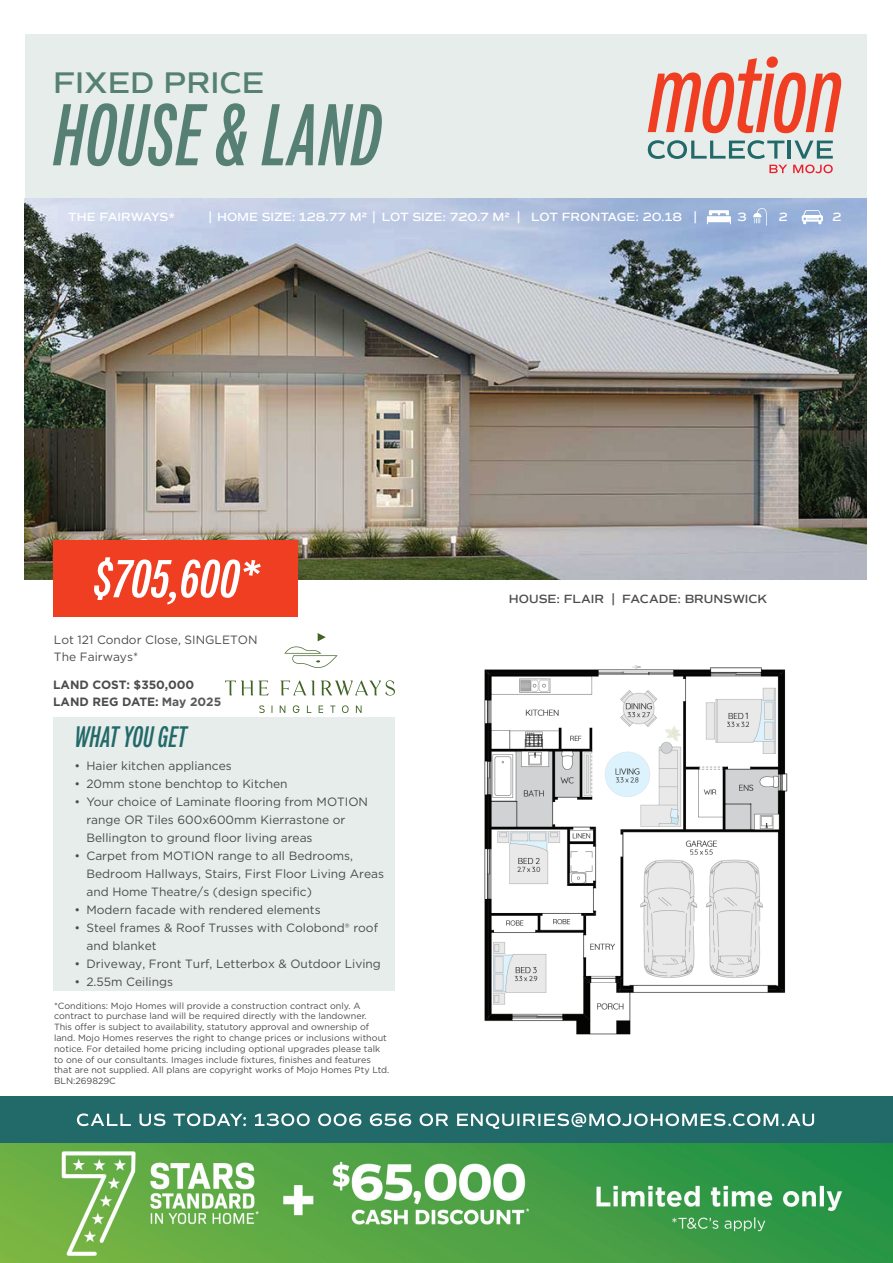
<style>
.page{position:relative;width:893px;height:1263px;background:#fff}
.page>*{position:absolute;margin:0;border:0;box-sizing:border-box;transform-origin:0 0}
.t1{font:italic 700 88.5px "Fairweather";color:#568073}
.t2{font:italic 700 54px "Fairweather";color:#fff;scale:1.1 1}
.t3{font:600 30px "Commuters Sans";color:#568073}
.t4{font:italic 700 30px "Fairweather";color:#226969}
.t5{font:12px/18px "Gotham";color:#4b4c4d}
.t6{font:600 12px "Commuters Sans";color:#fff}
.t7{font:700 12px/16.5px "Gotham";color:#4b4c4d}
.t8{font:600 12px "Commuters Sans";color:#4b4c4d}
.t9{font:9px/10.8px "Gotham";color:#4b4c4d}
.s1{color:#58595b}
</style>
<div class="page">
<img style="left:225px;top:633px;width:169px;height:80px">
<div style="left:53px;top:717px;width:342px;height:274px;background:#e6edeb"></div>
<img style="left:25px;top:198px;width:842px;height:381px">
<img style="left:0;top:1142px;width:893px;height:121px">
<img style="left:484px;top:665px;width:304px;height:370px">
<img style="left:679px;top:272px;width:165px;height:41px">
<div style="left:25px;top:35px;width:842px;height:163px;background:#e6edeb"></div>
<svg style="left:648px;top:56px;width:193px;height:77px"></svg>
<svg style="left:769px;top:165px;width:18px;height:8px"></svg>
<svg style="left:793px;top:165px;width:40px;height:8px"></svg>
<svg style="left:648px;top:140px;width:136px;height:19px"></svg>
<hr style="left:788px;top:141px;width:3px;height:18px;background:#226969">
<svg style="left:794px;top:141px;width:39px;height:18px"></svg>
<div style="left:0;top:1096px;width:892px;height:46px;background:#226969"></div>
<svg style="left:77px;top:1113px;width:737px;height:16px"></svg>
<div style="left:53px;top:540px;width:245px;height:77px;background:#ef3e22"></div>
<svg style="left:707px;top:210px;width:24px;height:14px"></svg>
<svg style="left:753px;top:208px;width:14px;height:18px"></svg>
<svg style="left:802px;top:210px;width:21px;height:14px"></svg>
<h3 class="t3" style="left:53px;top:65px;width:213px">FIXED PRICE</h3>
<h1 class="t1" style="left:53px;top:86px;width:330px">HOUSE &amp; LAND</h1>
<p class="t6" style="left:68px;top:209px;width:108px">THE FAIRWAYS*</p>
<p class="t6" style="left:208px;top:209px;width:490px">| HOME SIZE: 128.77 M2 | LOT SIZE: 720.7 M2 | LOT FRONTAGE: 20.18 |</p>
<p class="t6" style="left:737px;top:209px;width:11px">3</p>
<p class="t6" style="left:779px;top:209px;width:11px">2</p>
<p class="t6" style="left:832px;top:209px;width:11px">2</p>
<h2 class="t2" style="left:93px;top:549px;width:152px">$705,600*</h2>
<p class="t5" style="left:54px;top:632px;width:205px;line-height:16.5px">Lot 121 Condor Close, SINGLETON<br>The Fairways*</p>
<p class="t7" style="left:53px;top:676px;width:170px">LAND COST: $350,000<br>LAND REG DATE: <span class="s1">May 2025</span></p>
<h3 class="t4" style="left:74px;top:721px;width:114px">WHAT YOU GET</h3>
<p class="t5" style="left:74px;top:757px;width:159px">• Haier kitchen appliances</p>
<p class="t5" style="left:74px;top:775px;width:215px">• 20mm stone benchtop to Kitchen</p>
<p class="t5" style="left:86px;top:793px;width:283px;text-indent:-12px">• Your choice of Laminate flooring from MOTION range OR Tiles 600x600mm Kierrastone or<br>Bellington to ground floor living areas</p>
<p class="t5" style="left:86px;top:847px;width:299px;text-indent:-12px">• Carpet from MOTION range to all Bedrooms,<br>Bedroom Hallways, Stairs, First Floor Living Areas and Home Theatre/s (design specific)</p>
<p class="t5" style="left:74px;top:901px;width:248px">• Modern facade with rendered elements</p>
<p class="t5" style="left:86px;top:919px;width:293px;text-indent:-12px">• Steel frames &amp; Roof Trusses with Colobond® roof and blanket</p>
<p class="t5" style="left:74px;top:954px;width:308px">• Driveway, Front Turf, Letterbox &amp; Outdoor Living</p>
<p class="t5" style="left:74px;top:972px;width:100px">• 2.55m Ceilings</p>
<p class="t9" style="left:54px;top:1000px;width:337px">*Conditions: Mojo Homes will provide a construction contract only. A contract to purchase land will be required directly with the landowner.<br>This offer is subject to availability, statutory approval and ownership of land. Mojo Homes reserves the right to change prices or inclusions without notice. For detailed home pricing including optional upgrades please talk to one of our consultants. Images include fixtures, finishes and features that are not supplied. All plans are copyright works of Mojo Homes Pty Ltd.<br>BLN:269829C</p>
<p class="t8" style="left:509px;top:592px;width:260px">HOUSE: FLAIR | FACADE: BRUNSWICK</p>
</div>
